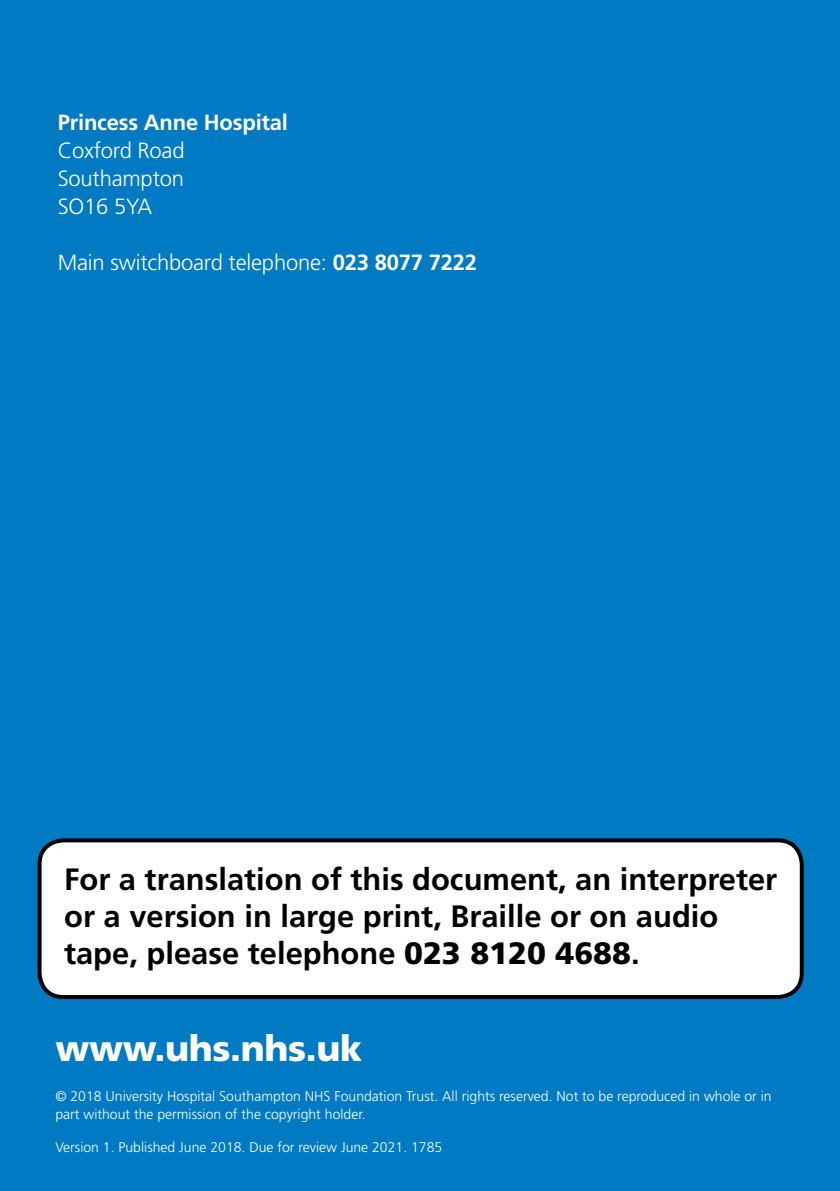
<style>
.page{position:relative;width:840px;height:1191px;background:#fff}
.page>*{position:absolute;margin:0;border:0;box-sizing:border-box;transform-origin:0 0}
.t1{font:900 36px "Frutiger";letter-spacing:-.01em;color:#fff}
.t2{font:700 30.8px/37px "Frutiger";color:#000}
.t3{font:300 22px/28px "Frutiger";letter-spacing:-.01em;color:#fff;text-align:justify}
.t4{font:700 22px "Frutiger";letter-spacing:-.01em;color:#fff}
.t5{font:300 14px/18px "Frutiger";color:#fff}
.s1{font-weight:700}
.s2{font-weight:900}
</style>
<div class="page">
<div style="left:0;top:0;width:839px;height:1191px;background:#007ac2"></div>
<div style="left:40px;top:840px;width:761px;height:157px;background:#fff;border-radius:24px"></div>
<div style="left:38px;top:838px;width:765px;height:161px;border:4px solid #000;border-radius:24px"></div>
<h3 class="t4" style="left:58px;top:109px;width:232px">Princess Anne Hospital</h3>
<h3 class="t3" style="left:58px;top:136px;width:128px">Coxford Road Southampton SO16 5YA</h3>
<h3 class="t3" style="left:58px;top:248px;width:420px">Main switchboard telephone: <span class="s1">023 8077 7222</span></h3>
<h2 class="t2" style="left:64px;top:860px;width:714px">For a translation of this document, an interpreter or a version in large print, Braille or on audio tape, please telephone <span class="s2">023 8120 4688</span>.</h2>
<h1 class="t1" style="left:55px;top:1026px;width:308px">www.uhs.nhs.uk</h1>
<p class="t5" style="left:55px;top:1086px;width:717px">© 2018 University Hospital Southampton NHS Foundation Trust. All rights reserved. Not to be reproduced in whole or in part without the permission of the copyright holder.</p>
<p class="t5" style="left:55px;top:1138px;width:388px">Version 1. Published June 2018. Due for review June 2021. 1785</p>
</div>
